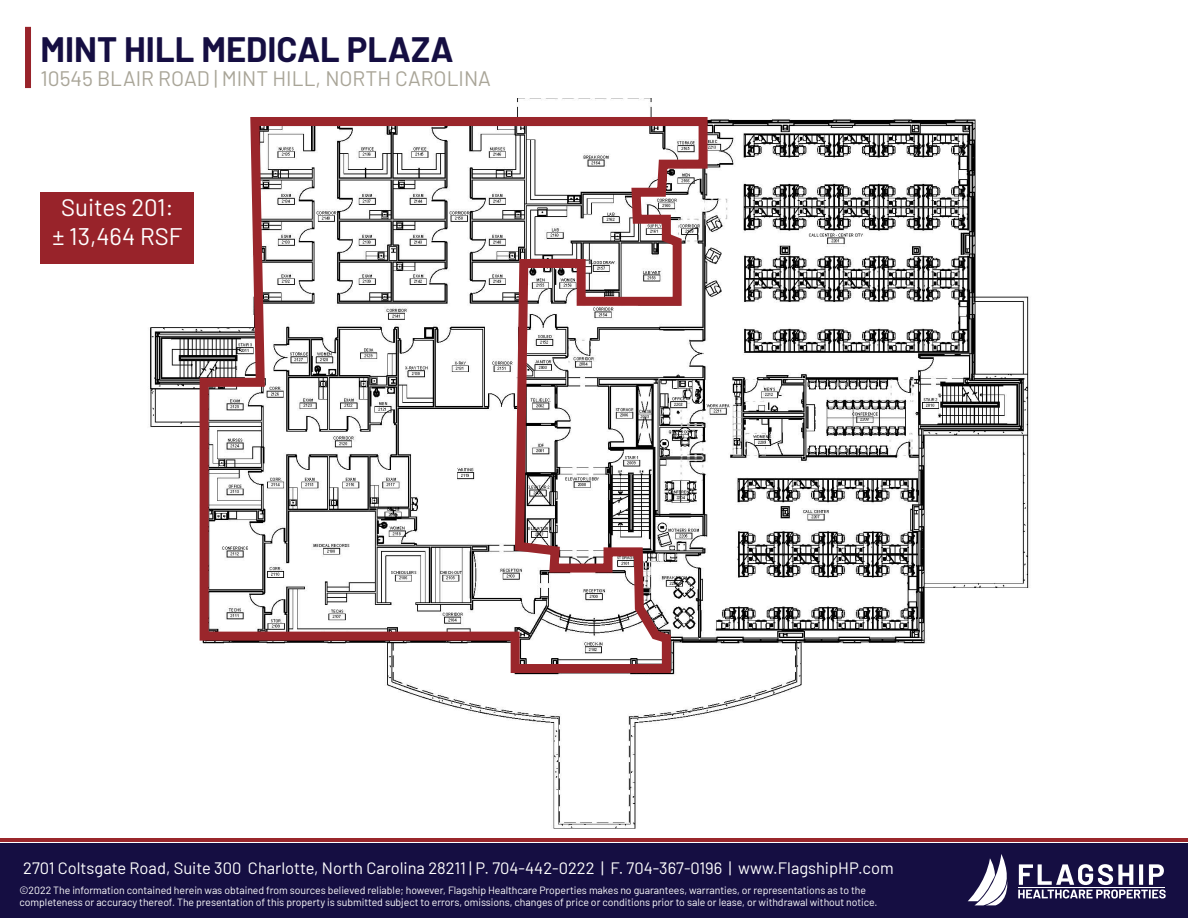
<style>
.page{position:relative;width:1188px;height:918px;background:#fff}
.page>*{position:absolute;margin:0;border:0;box-sizing:border-box;transform-origin:0 0}
.t1{font:700 34.5px "Barlow";color:#150e42}
.t2{font:24px "Barlow";color:#fff}
.t3{font:21px "Barlow";color:#a9a598}
.t4{font:16.5px "Barlow";color:#fff}
.t5{font:10.5px/12px "Barlow";letter-spacing:-.005em;color:#fff}
</style>
<div class="page">
<div style="left:0;top:843px;width:1188px;height:75px;background:#150e42"></div>
<hr style="left:0;top:838px;width:1188px;height:3px;background:#9a262b">
<svg style="left:968px;top:854px;width:40px;height:51px"></svg>
<svg style="left:1018px;top:864px;width:148px;height:35px"></svg>
<img style="left:116px;top:99px;width:913px;height:730px">
<div style="left:25px;top:27px;width:6px;height:61px;background:#98232a"></div>
<div style="left:40px;top:192px;width:154px;height:71px;background:#98232a"></div>
<div style="left:929px;top:814px;width:147px;height:24px;background:#fff"></div>
<svg style="left:195px;top:112px;width:517px;height:566px"></svg>
<p class="t1" style="left:40px;top:24px;width:414px">MINT HILL MEDICAL PLAZA</p>
<p class="t3" style="left:40px;top:63px;width:452px">10545 BLAIR ROAD | MINT HILL, NORTH CAROLINA</p>
<p class="t2" style="left:61px;top:190px;width:114px">Suites 201:</p>
<p class="t2" style="left:53px;top:219px;width:131px">± 13,464 RSF</p>
<p class="t4" style="left:23px;top:856px;width:872px">2701 Coltsgate Road, Suite 300 Charlotte, North Carolina 28211 | P. 704-442-0222 | F. 704-367-0196 | www.FlagshipHP.com</p>
<p class="t5" style="left:20px;top:883px;width:859px">©2022 The information contained herein was obtained from sources believed reliable; however, Flagship Healthcare Properties makes no guarantees, warranties, or representations as to the completeness or accuracy thereof. The presentation of this property is submitted subject to errors, omissions, changes of price or conditions prior to sale or lease, or withdrawal without notice.</p>
</div>
